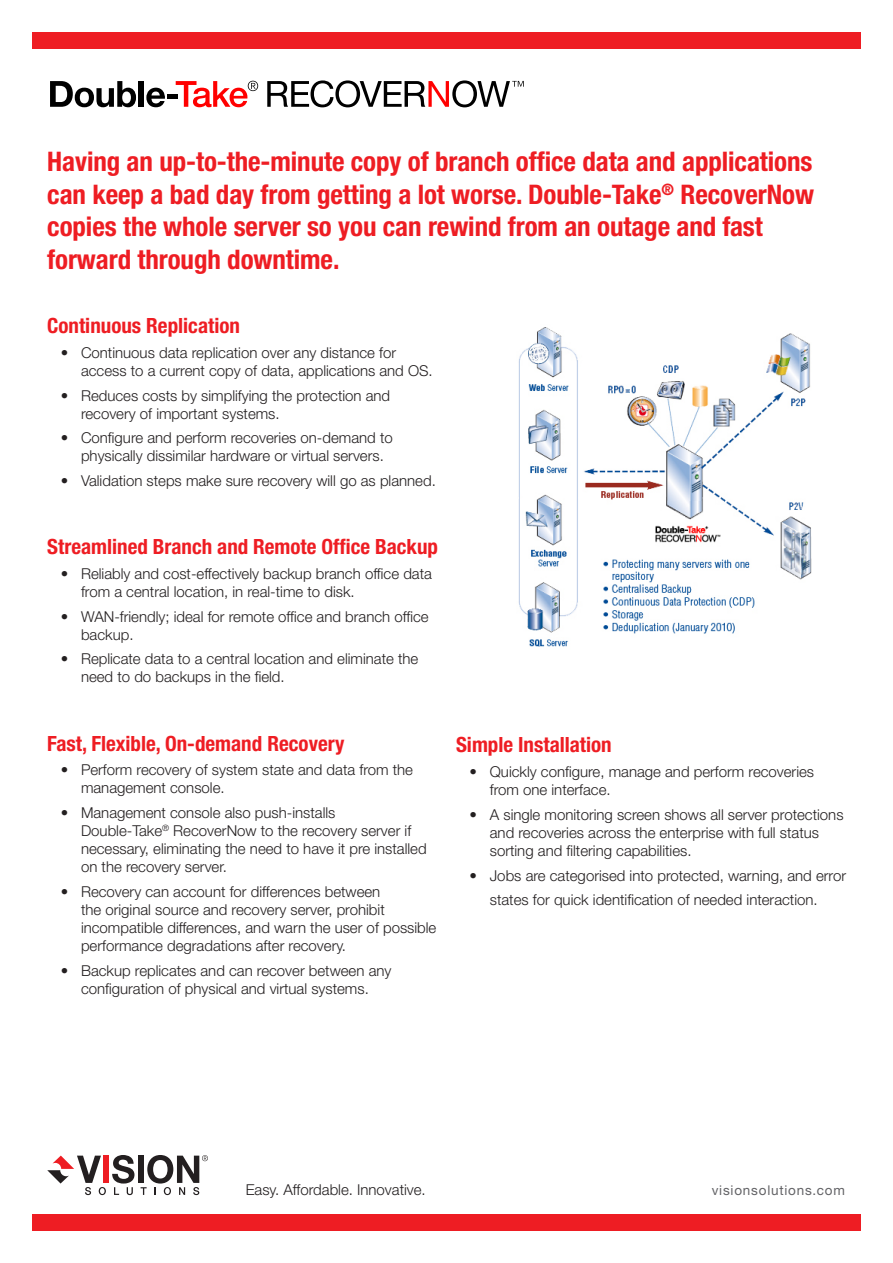
<style>
.page{position:relative;width:893px;height:1263px;background:#fff}
.page>*{position:absolute;margin:0;border:0;box-sizing:border-box;transform-origin:0 0}
.t1{font:700 condensed 27px/32.4px "Helvetica Neue LT Std";letter-spacing:-.005em;color:#ee1d23}
.paragraph_headings{font:700 condensed 21px "Helvetica Neue LT Std";color:#ee1d23}
.paragraph_headings-2{font:300 15px/18px "Helvetica Neue LT Std";color:#231f20}
.t2{font:13.5px "Helvetica Neue LT Std";letter-spacing:.06em;color:#636366}
</style>
<div class="page">
<div style="left:32px;top:32px;width:829px;height:17px;background:#ee1d23"></div>
<div style="left:103px;top:1155px;width:6px;height:28px;background:#ee1d23"></div>
<div style="left:138px;top:1155px;width:6px;height:28px;background:#231f20"></div>
<svg style="left:112px;top:1155px;width:22px;height:40px"></svg>
<svg style="left:141px;top:1155px;width:67px;height:40px"></svg>
<svg style="left:47px;top:1155px;width:59px;height:40px"></svg>
<div style="left:32px;top:1214px;width:829px;height:16px;background:#ee1d23"></div>
<img style="left:518px;top:327px;width:294px;height:320px">
<svg style="left:50px;top:81px;width:86px;height:26px"></svg>
<div style="left:139px;top:81px;width:5px;height:26px;background:#000"></div>
<svg style="left:146px;top:88px;width:19px;height:19px"></svg>
<hr style="left:167px;top:95px;width:11px;height:4px;background:#000">
<svg style="left:176px;top:81px;width:82px;height:26px"></svg>
<svg style="left:267px;top:80px;width:257px;height:27px"></svg>
<p class="t1" style="left:47px;top:145px;width:768px">Having an up-to-the-minute copy of branch office data and applications can keep a bad day from getting a lot worse. Double-Take<sup>®</sup> RecoverNow copies the whole server so you can rewind from an outage and fast forward through downtime.</p>
<p class="paragraph_headings" style="left:47px;top:313px;width:194px">Continuous Replication</p>
<p class="paragraph_headings-2" style="left:81px;top:343px;width:353px;text-indent:-20px">• Continuous data replication over any distance for access to a current copy of data, applications and OS.</p>
<p class="paragraph_headings-2" style="left:81px;top:386px;width:311px;text-indent:-20px">• Reduces costs by simplifying the protection and recovery of important systems.</p>
<p class="paragraph_headings-2" style="left:81px;top:429px;width:313px;text-indent:-20px">• Configure and perform recoveries on-demand to physically dissimilar hardware or virtual servers.</p>
<p class="paragraph_headings-2" style="left:61px;top:471px;width:377px">• Validation steps make sure recovery will go as planned.</p>
<p class="paragraph_headings" style="left:47px;top:534px;width:392px">Streamlined Branch and Remote Office Backup</p>
<p class="paragraph_headings-2" style="left:81px;top:564px;width:352px;text-indent:-20px">• Reliably and cost-effectively backup branch office data from a central location, in real-time to disk.</p>
<p class="paragraph_headings-2" style="left:81px;top:607px;width:349px;text-indent:-20px">• WAN-friendly; ideal for remote office and branch office backup.</p>
<p class="paragraph_headings-2" style="left:81px;top:650px;width:339px;text-indent:-20px">• Replicate data to a central location and eliminate the need to do backups in the field.</p>
<p class="paragraph_headings" style="left:47px;top:730px;width:299px">Fast, Flexible, On-demand Recovery</p>
<p class="paragraph_headings-2" style="left:81px;top:761px;width:334px;text-indent:-20px">• Perform recovery of system state and data from the management console.</p>
<p class="paragraph_headings-2" style="left:81px;top:803px;width:347px;text-indent:-20px">• Management console also push-installs Double-Take<sup>®</sup> RecoverNow to the recovery server if necessary, eliminating the need to have it pre installed on the recovery server.</p>
<p class="paragraph_headings-2" style="left:81px;top:882px;width:357px;text-indent:-20px">• Recovery can account for differences between<br>the original source and recovery server, prohibit incompatible differences, and warn the user of possible performance degradations after recovery.</p>
<p class="paragraph_headings-2" style="left:61px;top:961px;width:332px;text-align:center">• Backup replicates and can recover between any configuration of physical and virtual systems.</p>
<p class="paragraph_headings" style="left:456px;top:732px;width:157px">Simple Installation</p>
<p class="paragraph_headings-2" style="left:490px;top:762px;width:326px;text-indent:-20px">• Quickly configure, manage and perform recoveries from one interface.</p>
<p class="paragraph_headings-2" style="left:490px;top:805px;width:355px;text-indent:-20px">• A single monitoring screen shows all server protections and recoveries across the enterprise with full status sorting and filtering capabilities.</p>
<p class="paragraph_headings-2" style="left:470px;top:863px;width:378px;line-height:24px;text-align:center">• Jobs are categorised into protected, warning, and error states for quick identification of needed interaction.</p>
<p class="paragraph_headings-2" style="left:246px;top:1180px;width:182px">Easy. Affordable. Innovative.</p>
<p class="t2" style="left:712px;top:1182px;width:135px">visionsolutions.com</p>
</div>
